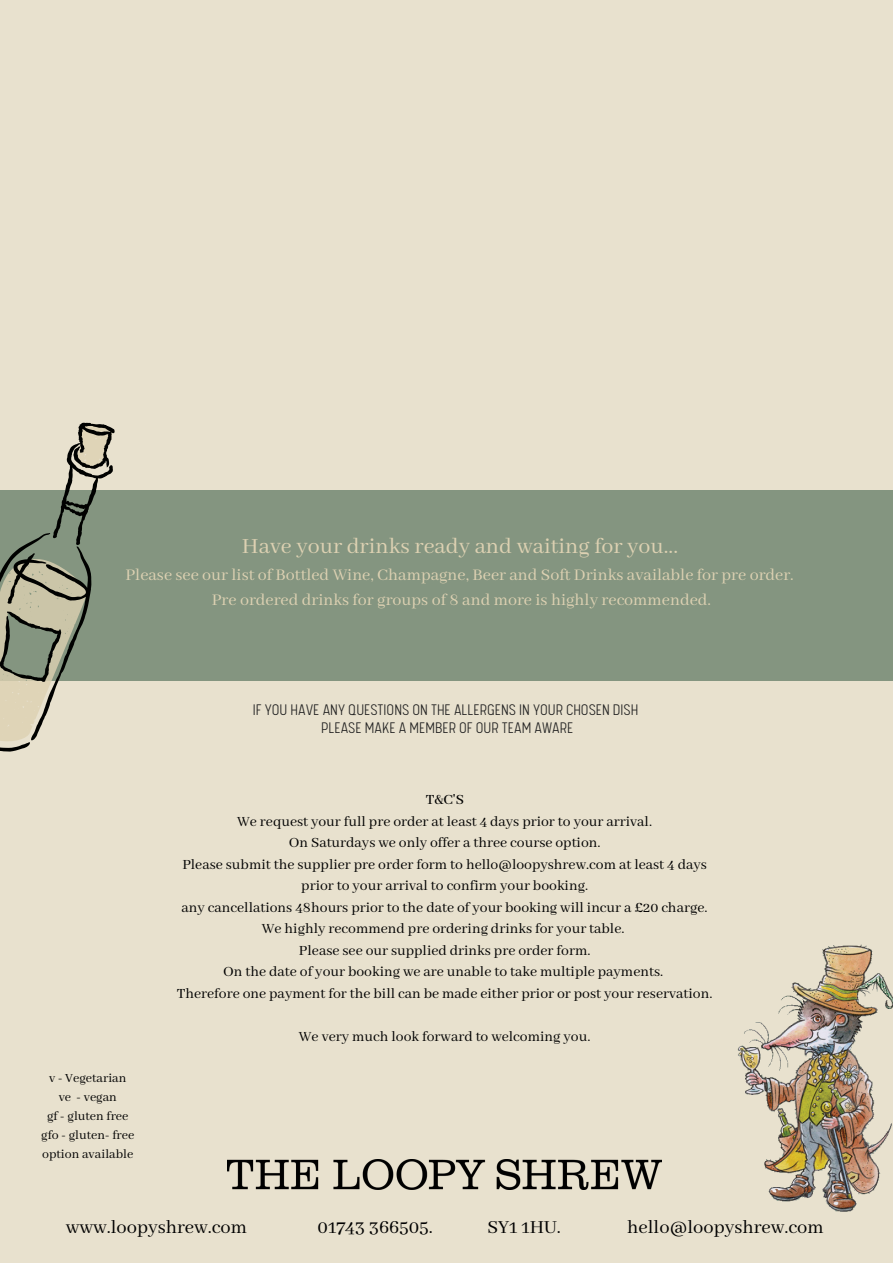
<style>
.page{position:relative;width:893px;height:1264px;background:#fff}
.page>*{position:absolute;margin:0;border:0;box-sizing:border-box;transform-origin:0 0}
.t1{font:24px "Abhaya Libre";color:#ddd1b2}
.t2{font:20.4px "Abhaya Libre";color:#000}
.t3{font:18px "Abhaya Libre";color:#ddd1b2}
.t4{font:300 17.25px "Calps";color:#222}
.t5{font:15.6px/21.5px "Abhaya Libre";color:#000;text-align:center}
.t6{font:500 15.6px "Abhaya Libre";color:#000}
.t7{font:13.8px/19px "Abhaya Libre";color:#000}
</style>
<div class="page">
<div style="left:0;top:0;width:892px;height:1262px;background:#e8e1ce"></div>
<img style="left:737px;top:944px;width:155px;height:268px">
<img style="left:227px;top:1159px;width:434px;height:30px">
<div style="left:0;top:490px;width:892px;height:190px;background:#849580"></div>
<svg style="left:0;top:422px;width:151px;height:330px"></svg>
<p class="t1" style="left:242px;top:533px;width:437px">Have your drinks ready and waiting for you...</p>
<p class="t3" style="left:125px;top:565px;width:669px">Please see our list of Bottled Wine, Champagne, Beer and Soft Drinks available for pre order.</p>
<p class="t3" style="left:212px;top:590px;width:500px">Pre ordered drinks for groups of 8 and more is highly recommended.</p>
<p class="t4" style="left:253px;top:702px;width:387px">IF YOU HAVE ANY QUESTIONS ON THE ALLERGENS IN YOUR CHOSEN DISH</p>
<p class="t4" style="left:321px;top:721px;width:254px">PLEASE MAKE A MEMBER OF OUR TEAM AWARE</p>
<p class="t7" style="left:49px;top:1068px;width:79px">v - Vegetarian</p>
<p class="t7" style="left:59px;top:1087px;width:60px">ve - vegan</p>
<p class="t7" style="left:47px;top:1106px;width:83px">gf - gluten free</p>
<p class="t7" style="left:41px;top:1125px;width:94px">gfo - gluten- free option available</p>
<p class="t6" style="left:426px;top:791px;width:40px">T&amp;C'S</p>
<p class="t5" style="left:237px;top:811px;width:416px">We request your full pre order at least 4 days prior to your arrival.</p>
<p class="t5" style="left:289px;top:832px;width:313px">On Saturdays we only offer a three course option.</p>
<p class="t5" style="left:182px;top:854px;width:526px">Please submit the supplier pre order form to hello@loopyshrew.com at least 4 days prior to your arrival to confirm your booking.</p>
<p class="t5" style="left:182px;top:897px;width:527px">any cancellations 48hours prior to the date of your booking will incur a £20 charge.</p>
<p class="t5" style="left:262px;top:918px;width:364px">We highly recommend pre ordering drinks for your table.</p>
<p class="t5" style="left:299px;top:940px;width:293px">Please see our supplied drinks pre order form.</p>
<p class="t5" style="left:223px;top:961px;width:441px">On the date of your booking we are unable to take multiple payments.</p>
<p class="t5" style="left:177px;top:983px;width:537px">Therefore one payment for the bill can be made either prior or post your reservation.</p>
<p class="t5" style="left:299px;top:1026px;width:293px">We very much look forward to welcoming you.</p>
<p class="t2" style="left:66px;top:1215px;width:183px">www.loopyshrew.com</p>
<p class="t2" style="left:317px;top:1215px;width:117px">01743 366505.</p>
<p class="t2" style="left:487px;top:1215px;width:75px">SY1 1HU.</p>
<p class="t2" style="left:627px;top:1215px;width:198px">hello@loopyshrew.com</p>
</div>
